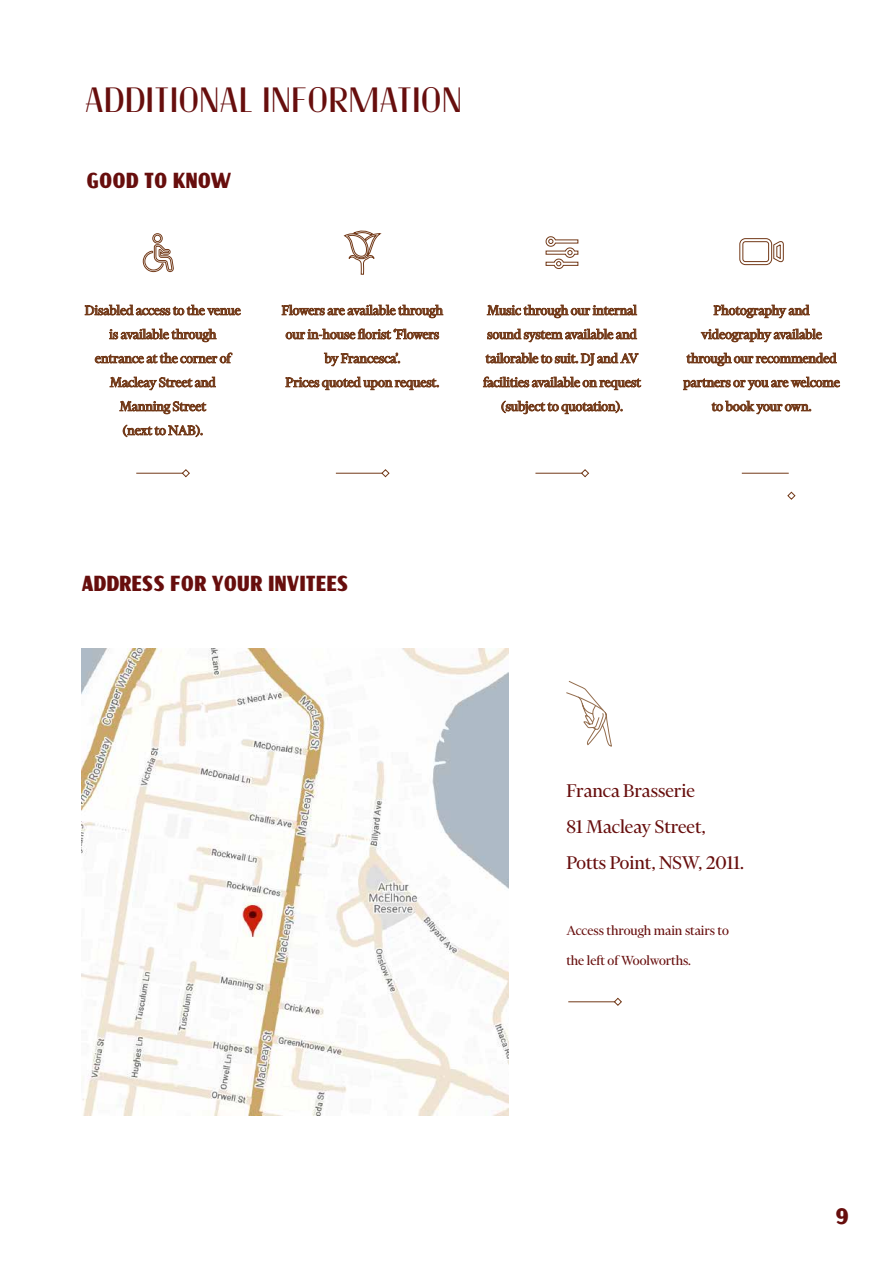
<style>
.page{position:relative;width:893px;height:1263px;background:#fff}
.page>*{position:absolute;margin:0;border:0;box-sizing:border-box;transform-origin:0 0}
.t1{font:35.1px "Silkscreen Display";color:#670e0d}
.t2{font:22.5px "Silkscreen";color:#670e0d}
.t3{font:21.75px "Silkscreen";color:#670e0d}
.t4{font:21px/36px "Financier Display";color:#670e0d}
.t5{font:15px/24px "Financier Display";color:#723918;text-align:center}
.t6{font:15px/30px "Financier Display";color:#670e0d}
</style>
<div class="page">
<hr style="left:742px;top:473px;width:47px;height:1px;background:#723918">
<svg style="left:787px;top:491px;width:9px;height:9px"></svg>
<svg style="left:714px;top:305px;width:95px;height:13px"></svg>
<svg style="left:701px;top:329px;width:121px;height:13px"></svg>
<svg style="left:687px;top:353px;width:149px;height:13px"></svg>
<svg style="left:683px;top:377px;width:157px;height:13px"></svg>
<svg style="left:712px;top:401px;width:99px;height:13px"></svg>
<svg style="left:739px;top:238px;width:45px;height:27px"></svg>
<hr style="left:136px;top:473px;width:47px;height:1px;background:#723918">
<svg style="left:181px;top:469px;width:9px;height:9px"></svg>
<svg style="left:85px;top:305px;width:156px;height:10px"></svg>
<svg style="left:109px;top:329px;width:107px;height:13px"></svg>
<svg style="left:95px;top:353px;width:137px;height:10px"></svg>
<svg style="left:110px;top:377px;width:106px;height:13px"></svg>
<svg style="left:120px;top:401px;width:86px;height:13px"></svg>
<svg style="left:123px;top:425px;width:79px;height:12px"></svg>
<svg style="left:143px;top:233px;width:31px;height:39px"></svg>
<hr style="left:336px;top:473px;width:47px;height:1px;background:#723918">
<svg style="left:381px;top:469px;width:9px;height:9px"></svg>
<svg style="left:282px;top:305px;width:161px;height:13px"></svg>
<svg style="left:286px;top:329px;width:153px;height:10px"></svg>
<svg style="left:324px;top:353px;width:76px;height:13px"></svg>
<svg style="left:286px;top:377px;width:153px;height:13px"></svg>
<svg style="left:344px;top:230px;width:37px;height:45px"></svg>
<hr style="left:535px;top:473px;width:47px;height:1px;background:#723918">
<svg style="left:581px;top:469px;width:9px;height:9px"></svg>
<svg style="left:487px;top:305px;width:150px;height:13px"></svg>
<svg style="left:487px;top:329px;width:150px;height:13px"></svg>
<svg style="left:486px;top:353px;width:152px;height:12px"></svg>
<svg style="left:483px;top:377px;width:158px;height:13px"></svg>
<svg style="left:501px;top:401px;width:121px;height:13px"></svg>
<svg style="left:545px;top:236px;width:33px;height:33px"></svg>
<svg style="left:566px;top:681px;width:46px;height:65px"></svg>
<hr style="left:568px;top:1001px;width:47px;height:1px;background:#723918">
<svg style="left:613px;top:997px;width:9px;height:9px"></svg>
<img style="left:82px;top:649px;width:427px;height:466px">
<h1 class="t1" style="left:85px;top:74px;width:379px">ADDITIONAL INFORMATION</h1>
<h3 class="t3" style="left:86px;top:163px;width:146px">GOOD TO KNOW</h3>
<p class="t5" style="left:85px;top:298px;width:157px">Disabled access to the venue is available through entrance at the corner of<br>Macleay Street and<br>Manning Street<br>(next to NAB).</p>
<p class="t5" style="left:282px;top:298px;width:163px">Flowers are available through our in-house florist ‘Flowers by Francesca’.<br>Prices quoted upon request.</p>
<p class="t5" style="left:483px;top:298px;width:159px">Music through our internal sound system available and tailorable to suit. DJ and AV facilities available on request (subject to quotation).</p>
<p class="t5" style="left:683px;top:298px;width:158px">Photography and videography available through our recommended partners or you are welcome to book your own.</p>
<h3 class="t3" style="left:82px;top:566px;width:268px">ADDRESS FOR YOUR INVITEES</h3>
<h3 class="t4" style="left:566px;top:773px;width:179px">Franca Brasserie<br>81 Macleay Street,<br>Potts Point, NSW, 2011.</h3>
<p class="t6" style="left:566px;top:915px;width:164px">Access through main stairs to the left of Woolworths.</p>
<h2 class="t2" style="left:835px;top:1198px;width:15px">9</h2>
</div>
